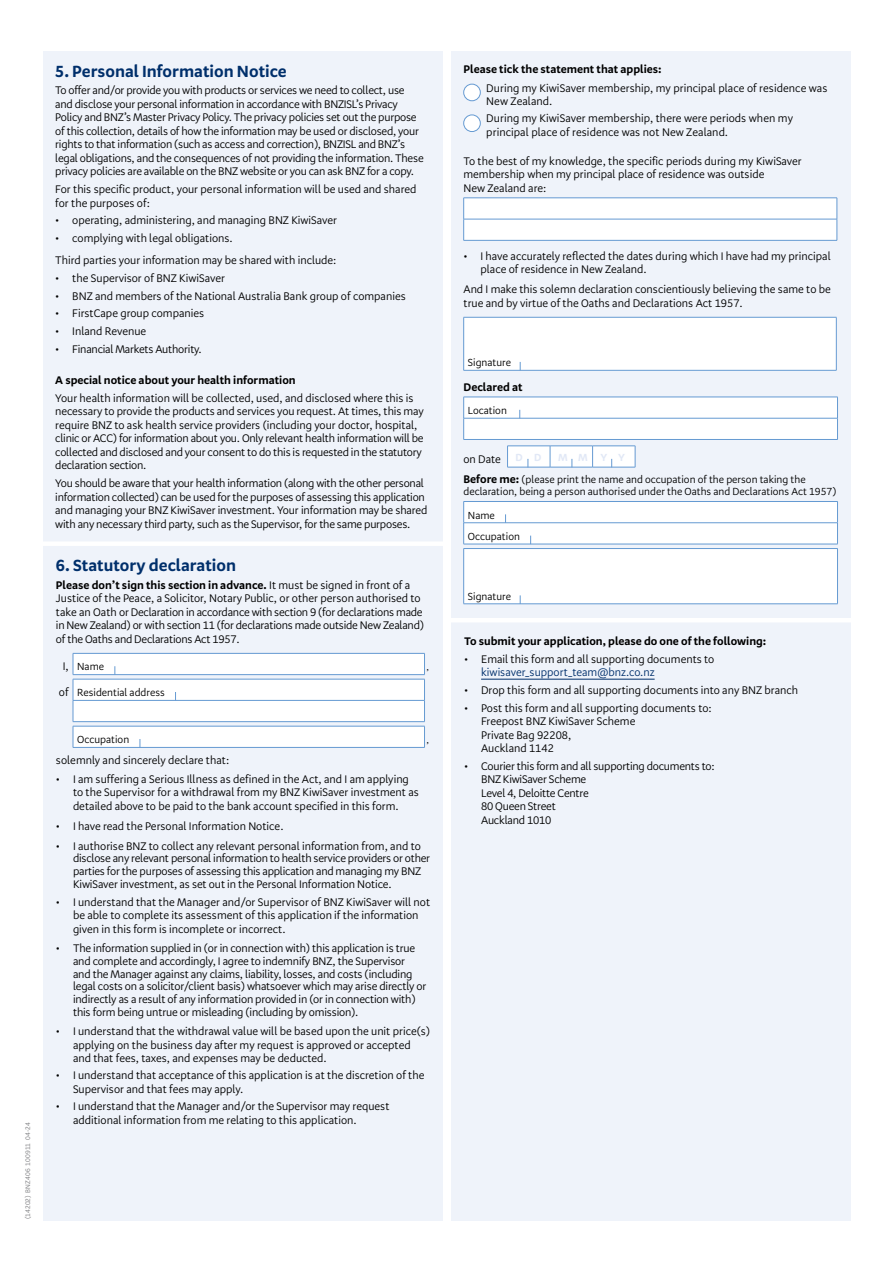
<style>
.page{position:relative;width:893px;height:1263px;background:#fff}
.page>*{position:absolute;margin:0;border:0;box-sizing:border-box;transform-origin:0 0}
.t1{font:700 16.5px "Serrano Pro";color:#002f6b}
.t2{font:11.25px/13.5px "Serrano Pro";letter-spacing:-.01em;color:#000}
.t3{font:700 11.25px "Serrano Pro";color:#000}
.t4{font:11.25px "Serrano Pro";color:#002f6b}
.t5{font:10.5px/21.9px "Serrano Pro";color:#000}
.t6{font:700 10.5px "Serrano Pro";color:#e1e8f6}
.t7{font:9px "Serrano Pro";color:#000}
.t8{font:6.75px "Serrano Pro";letter-spacing:.01em;color:#77787b}
.s1{font-weight:700}
.s2{font-size:11.25px}
.s3{font-weight:700;color:#e1e8f6}
.s4{font-weight:700;font-size:11.25px}
</style>
<div class="page">
<div style="left:451px;top:51px;width:399px;height:1169px;background:#eff3fa"></div>
<div style="left:43px;top:51px;width:399px;height:1169px;background:#eff3fa"></div>
<div style="left:464px;top:84px;width:16px;height:17px;background:#fff;border-radius:50%"></div>
<div style="left:463px;top:84px;width:17px;height:17px;border:1px solid #659ad2;border-radius:50%"></div>
<div style="left:464px;top:115px;width:16px;height:17px;background:#fff;border-radius:50%"></div>
<div style="left:463px;top:115px;width:17px;height:17px;border:1px solid #659ad2;border-radius:50%"></div>
<hr style="left:463px;top:240px;width:374px;height:1px;background:#659ad2">
<svg style="left:463px;top:198px;width:375px;height:42px"></svg>
<div style="left:464px;top:317px;width:372px;height:53px;background:#fff"></div>
<hr style="left:463px;top:317px;width:373px;height:1px;background:#659ad2">
<hr style="left:463px;top:317px;width:1px;height:53px;background:#659ad2">
<hr style="left:836px;top:317px;width:1px;height:53px;background:#659ad2">
<hr style="left:463px;top:370px;width:373px;height:1px;background:#659ad2">
<hr style="left:463px;top:439px;width:375px;height:1px;background:#659ad2">
<svg style="left:463px;top:397px;width:375px;height:42px"></svg>
<hr style="left:507px;top:467px;width:43px;height:1px;background:#659ad2">
<hr style="left:550px;top:467px;width:43px;height:1px;background:#659ad2">
<hr style="left:593px;top:467px;width:42px;height:1px;background:#659ad2">
<svg style="left:507px;top:446px;width:129px;height:21px"></svg>
<svg style="left:463px;top:501px;width:375px;height:103px"></svg>
<hr style="left:73px;top:747px;width:352px;height:1px;background:#659ad2">
<svg style="left:73px;top:653px;width:352px;height:94px"></svg>
<div style="left:35px;top:541px;width:410px;height:5px;background:#fff"></div>
<hr style="left:446px;top:618px;width:411px;height:4px;background:#fff">
<hr style="left:481px;top:679px;width:174px;height:1px;background:#002f6b">
<p class="t8" style="left:24px;top:1219px;width:98px;rotate:-90deg">(14202) BNZ406 100911 04-24</p>
<h1 class="t1" style="left:55px;top:61px;width:233px">5. Personal Information Notice</h1>
<p class="t2" style="left:55px;top:84px;width:370px">To offer and/or provide you with products or services we need to collect, use and disclose your personal information in accordance with BNZISL’s Privacy Policy and BNZ’s Master Privacy Policy. The privacy policies set out the purpose of this collection, details of how the information may be used or disclosed, your rights to that information (such as access and correction), BNZISL and BNZ’s legal obligations, and the consequences of not providing the information. These privacy policies are available on the BNZ website or you can ask BNZ for a copy.</p>
<p class="t2" style="left:55px;top:183px;width:363px">For this specific product, your personal information will be used and shared for the purposes of:</p>
<p class="t2" style="left:55px;top:214px;width:283px">• operating, administering, and managing BNZ KiwiSaver</p>
<p class="t2" style="left:55px;top:228px;width:283px;line-height:22px">• complying with legal obligations.<br>Third parties your information may be shared with include:</p>
<p class="t2" style="left:55px;top:272px;width:171px">• the Supervisor of BNZ KiwiSaver</p>
<p class="t2" style="left:55px;top:289px;width:352px">• BNZ and members of the National Australia Bank group of companies</p>
<p class="t2" style="left:55px;top:307px;width:150px">• FirstCape group companies</p>
<p class="t2" style="left:55px;top:325px;width:93px">• Inland Revenue</p>
<p class="t2" style="left:55px;top:343px;width:148px">• Financial Markets Authority.</p>
<p class="t3" style="left:55px;top:374px;width:242px">A special notice about your health information</p>
<p class="t2" style="left:55px;top:392px;width:370px">Your health information will be collected, used, and disclosed where this is necessary to provide the products and services you request. At times, this may require BNZ to ask health service providers (including your doctor, hospital, clinic or ACC) for information about you. Only relevant health information will be collected and disclosed and your consent to do this is requested in the statutory declaration section.</p>
<p class="t2" style="left:55px;top:477px;width:374px">You should be aware that your health information (along with the other personal information collected) can be used for the purposes of assessing this application and managing your BNZ KiwiSaver investment. Your information may be shared with any necessary third party, such as the Supervisor, for the same purposes.</p>
<h1 class="t1" style="left:56px;top:556px;width:182px">6. Statutory declaration</h1>
<p class="t2" style="left:56px;top:579px;width:370px"><span class="s1">Please don’t sign this section in advance.</span> It must be signed in front of a Justice of the Peace, a Solicitor, Notary Public, or other person authorised to take an Oath or Declaration in accordance with section 9 (for declarations made in New Zealand) or with section 11 (for declarations made outside New Zealand) of the Oaths and Declarations Act 1957.</p>
<p class="t5" style="left:63px;top:656px;width:43px"><span class="s2">I,</span> Name</p>
<p class="t7" style="left:427px;top:662px;width:4px">,</p>
<p class="t5" style="left:59px;top:682px;width:107px"><span class="s2">of</span> Residential address</p>
<p class="t5" style="left:77px;top:729px;width:54px">Occupation</p>
<p class="t7" style="left:427px;top:735px;width:4px">,</p>
<p class="t2" style="left:56px;top:753px;width:175px">solemnly and sincerely declare that:</p>
<p class="t2" style="left:73px;top:772px;width:347px;text-indent:-17px">• I am suffering a Serious Illness as defined in the Act, and I am applying to the Supervisor for a withdrawal from my BNZ KiwiSaver investment as detailed above to be paid to the bank account specified in this form.</p>
<p class="t2" style="left:56px;top:819px;width:229px">• I have read the Personal Information Notice.</p>
<p class="t2" style="left:73px;top:840px;width:359px;line-height:12.8px;text-indent:-17px">• I authorise BNZ to collect any relevant personal information from, and to disclose any relevant personal information to health service providers or other parties for the purposes of assessing this application and managing my BNZ KiwiSaver investment, as set out in the Personal Information Notice.</p>
<p class="t2" style="left:73px;top:895px;width:359px;text-indent:-17px">• I understand that the Manager and/or Supervisor of BNZ KiwiSaver will not be able to complete its assessment of this application if the information given in this form is incomplete or incorrect.</p>
<p class="t2" style="left:73px;top:942px;width:355px;line-height:12.8px;text-indent:-17px">• The information supplied in (or in connection with) this application is true and complete and accordingly, I agree to indemnify BNZ, the Supervisor<br>and the Manager against any claims, liability, losses, and costs (including legal costs on a solicitor/client basis) whatsoever which may arise directly or indirectly as a result of any information provided in (or in connection with) this form being untrue or misleading (including by omission).</p>
<p class="t2" style="left:73px;top:1025px;width:359px;text-indent:-17px">• I understand that the withdrawal value will be based upon the unit price(s) applying on the business day after my request is approved or accepted and that fees, taxes, and expenses may be deducted.</p>
<p class="t2" style="left:73px;top:1069px;width:353px;text-indent:-17px">• I understand that acceptance of this application is at the discretion of the<br>Supervisor and that fees may apply.</p>
<p class="t2" style="left:73px;top:1100px;width:318px;text-indent:-17px">• I understand that the Manager and/or the Supervisor may request additional information from me relating to this application.</p>
<p class="t3" style="left:463px;top:62px;width:200px">Please tick the statement that applies:</p>
<p class="t2" style="left:486px;top:81px;width:343px">During my KiwiSaver membership, my principal place of residence was<br>New Zealand.</p>
<p class="t2" style="left:486px;top:112px;width:308px">During my KiwiSaver membership, there were periods when my principal place of residence was not New Zealand.</p>
<p class="t2" style="left:463px;top:154px;width:340px">To the best of my knowledge, the specific periods during my KiwiSaver membership when my principal place of residence was outside<br>New Zealand are:</p>
<p class="t2" style="left:480px;top:249px;width:352px;text-indent:-17px">• I have accurately reflected the dates during which I have had my principal place of residence in New Zealand.</p>
<p class="t2" style="left:463px;top:283px;width:369px">And I make this solemn declaration conscientiously believing the same to be true and by virtue of the Oaths and Declarations Act 1957.</p>
<p class="t5" style="left:468px;top:352px;width:45px">Signature</p>
<p class="t3" style="left:463px;top:380px;width:60px">Declared at</p>
<p class="t5" style="left:468px;top:400px;width:40px">Location</p>
<p class="t2" style="left:463px;top:453px;width:39px">on Date</p>
<p class="t6" style="left:515px;top:452px;width:9px">D</p>
<p class="t6" style="left:534px;top:452px;width:9px">D</p>
<p class="t6" style="left:558px;top:452px;width:11px">M</p>
<p class="t6" style="left:578px;top:452px;width:31px">M Y</p>
<p class="t5" style="left:463px;top:447px;width:344px;text-indent:154px"><span class="s3">Y<br></span><span class="s4">Before me:</span> (please print the name and occupation of the person taking the</p>
<p class="t5" style="left:463px;top:481px;width:374px">declaration, being a person authorised under the Oaths and Declarations Act 1957)</p>
<p class="t5" style="left:468px;top:505px;width:54px;line-height:21.3px">Name<br>Occupation</p>
<p class="t5" style="left:468px;top:585px;width:45px">Signature</p>
<p class="t3" style="left:464px;top:634px;width:304px">To submit your application, please do one of the following:</p>
<p class="t2" style="left:464px;top:652px;width:252px">• Email this form and all supporting documents to</p>
<p class="t4" style="left:481px;top:666px;width:175px">kiwisaver_support_team@bnz.co.nz</p>
<p class="t2" style="left:464px;top:684px;width:335px">• Drop this form and all supporting documents into any BNZ branch</p>
<p class="t2" style="left:481px;top:701px;width:232px;text-indent:-17px">• Post this form and all supporting documents to:<br>Freepost BNZ KiwiSaver Scheme<br>Private Bag 92208,<br>Auckland 1142</p>
<p class="t2" style="left:481px;top:760px;width:235px;text-indent:-17px">• Courier this form and all supporting documents to:<br>BNZ KiwiSaver Scheme<br>Level 4, Deloitte Centre<br>80 Queen Street<br>Auckland 1010</p>
</div>
